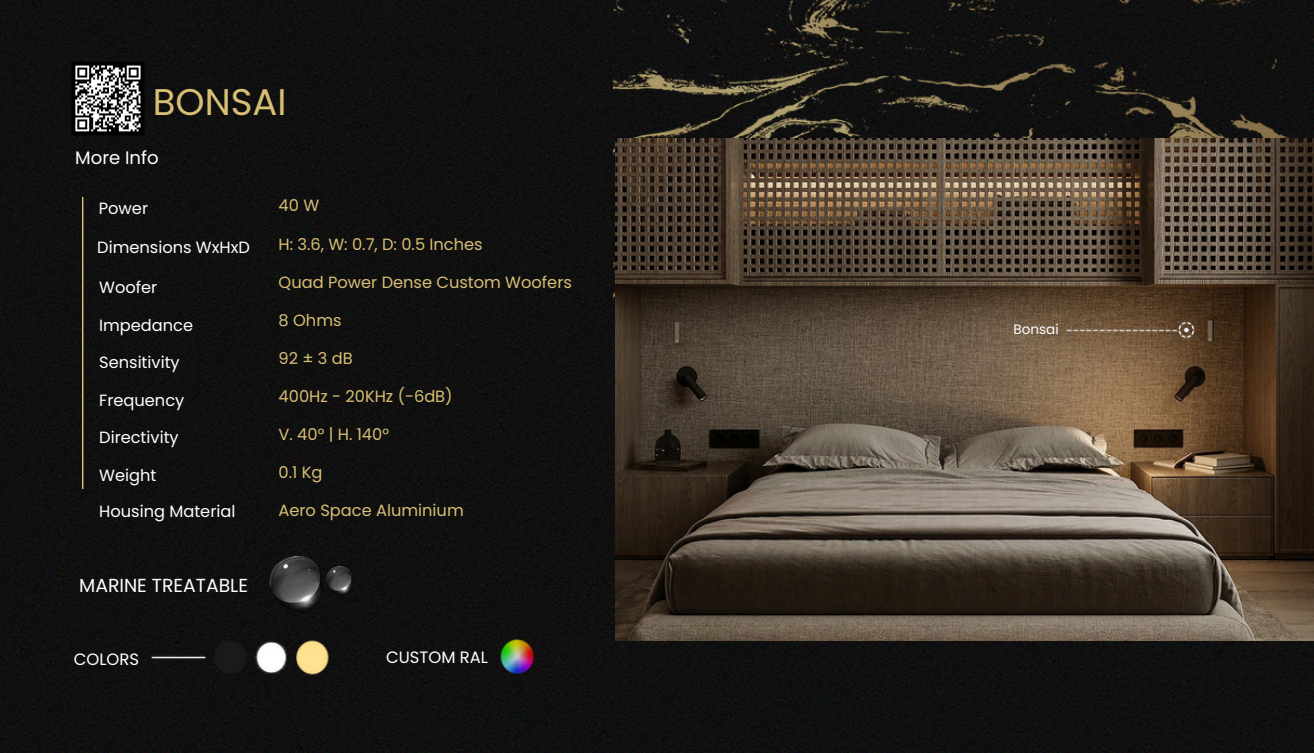
<style>
.page{position:relative;width:1314px;height:753px;background:#fff}
.page>*{position:absolute;margin:0;border:0;box-sizing:border-box;transform-origin:0 0}
.t1{font:37.1px "Poppins";color:#d8bf75}
.t2{font:18.9px "Poppins";color:#fff}
.t3{font:18.03px "Poppins";color:#fff}
.t4{font:16.45px "Poppins";color:#fff}
.t5{font:16.28px "Poppins";color:#d8bf75}
.t6{font:16.28px/35.4px "Poppins";color:#fff}
.t7{font:13.47px "Poppins";color:#fff}
</style>
<div class="page">
<img style="left:0;top:0;width:1314px;height:752px">
<img style="left:613px;top:0;width:701px;height:353px">
<img style="left:494px;top:639px;width:49px;height:36px">
<img style="left:82px;top:198px;width:2px;height:290px">
<img style="left:270px;top:556px;width:56px;height:56px">
<img style="left:326px;top:566px;width:29px;height:29px">
<img style="left:60px;top:50px;width:97px;height:97px">
<img style="left:616px;top:138px;width:698px;height:502px">
<img style="left:1066px;top:314px;width:136px;height:32px">
<img style="left:141px;top:632px;width:192px;height:50px">
<h4 class="t1" style="left:153px;top:76px;width:135px">BONSAI</h4>
<p class="t3" style="left:75px;top:145px;width:85px">More Info</p>
<h2 class="t6" style="left:99px;top:191px;width:51px">Power</h2>
<p class="t6" style="left:97px;top:230px;width:154px">Dimensions WxHxD</p>
<p class="t6" style="left:99px;top:269px;width:60px">Woofer</p>
<p class="t6" style="left:99px;top:307px;width:96px">Impedance</p>
<p class="t6" style="left:99px;top:344px;width:82px">Sensitivity</p>
<p class="t6" style="left:99px;top:382px;width:87px">Frequency</p>
<p class="t6" style="left:99px;top:419px;width:81px">Directivity</p>
<p class="t6" style="left:99px;top:457px;width:138px">Weight<br>Housing Material</p>
<p class="t2" style="left:79px;top:572px;width:170px">MARINE TREATABLE</p>
<h4 class="t5" style="left:279px;top:194px;width:42px">40 W</h4>
<h4 class="t5" style="left:279px;top:232px;width:206px">H: 3.6, W: 0.7, D: 0.5 Inches</h4>
<h4 class="t5" style="left:279px;top:270px;width:295px">Quad Power Dense Custom Woofers</h4>
<h4 class="t5" style="left:279px;top:308px;width:64px">8 Ohms</h4>
<h4 class="t5" style="left:279px;top:346px;width:76px">92±3dB</h4>
<h4 class="t5" style="left:279px;top:384px;width:176px">400Hz - 20KHz (-6dB)</h4>
<h4 class="t5" style="left:279px;top:422px;width:112px">V. 40° | H. 140°</h4>
<h4 class="t5" style="left:279px;top:461px;width:45px">0.1 Kg</h4>
<h4 class="t5" style="left:279px;top:499px;width:187px">Aero Space Aluminium</h4>
<h5 class="t4" style="left:74px;top:647px;width:67px">COLORS</h5>
<h5 class="t4" style="left:386px;top:645px;width:103px">CUSTOM RAL</h5>
<p class="t7" style="left:1013px;top:320px;width:47px">Bonsai</p>
</div>
